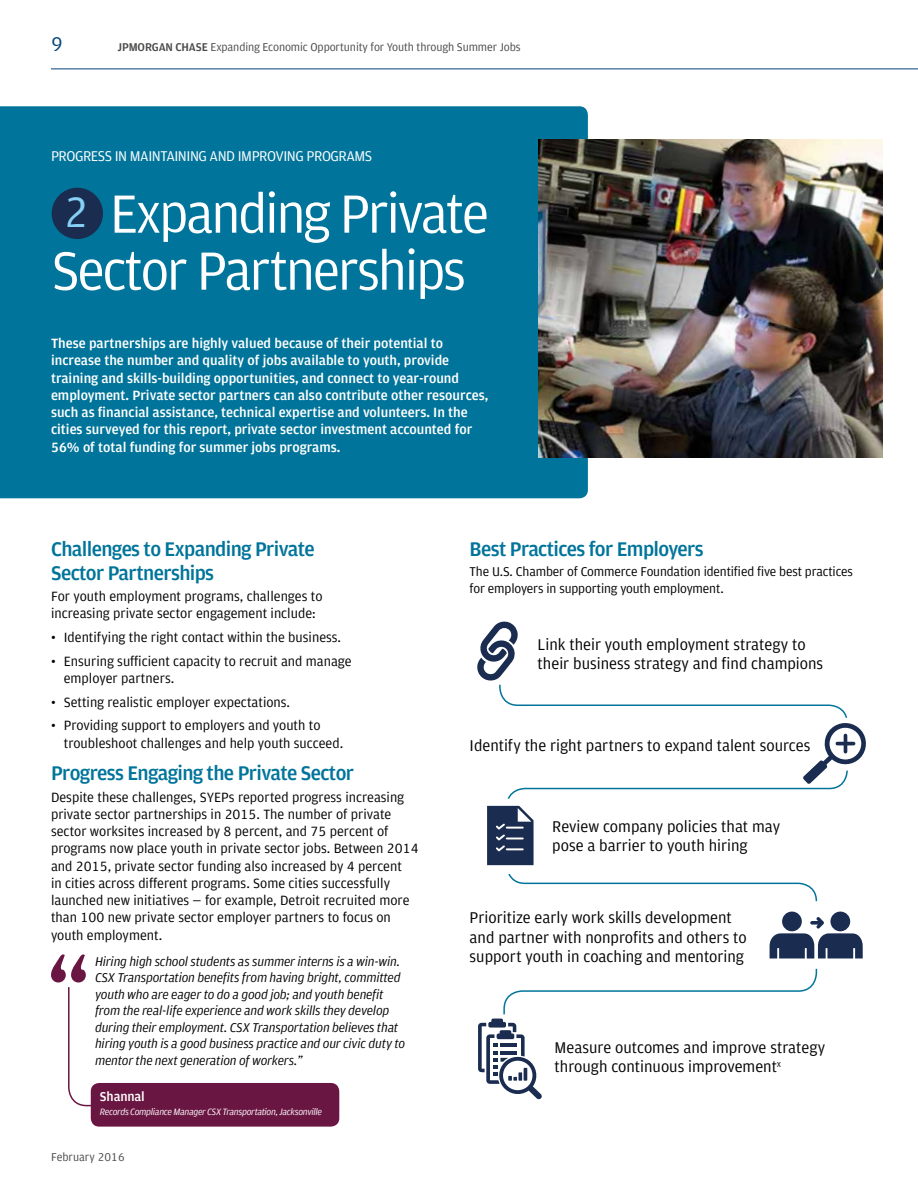
<style>
.page{position:relative;width:918px;height:1188px;background:#fff}
.page>*{position:absolute;margin:0;border:0;box-sizing:border-box;transform-origin:0 0}
.t1{font:57px/57px "Amplitude TF";letter-spacing:-.04em;color:#fff}
.t2{font:700 21px/24px "Amplitude TF";letter-spacing:-.03em;color:#00749a}
.t3{font:21px "Amplitude TF";color:#004379}
.t4{font:16.5px/19.5px "Amplitude TF";color:#000}
.t5{font:15px "Amplitude TF";letter-spacing:-.03em;color:#fff}
.t6{font:14.25px/17.2px "Amplitude TF";color:#000}
.t7{font:700 14.25px/17.2px "Amplitude TF";color:#fff}
.t8{font:italic 13.5px/16.5px "Amplitude TF";letter-spacing:-.01em;color:#000}
.t9{font:13.5px/16.5px "Amplitude TF";letter-spacing:-.01em;color:#000}
.t10{font:700 13.5px "Amplitude TF";letter-spacing:-.01em;color:#fff}
.t11{font:12px "Amplitude TF";letter-spacing:-.01em;color:#4a4a49}
.t12{font:italic 9.75px "Amplitude TF";letter-spacing:-.03em;color:#fff}
.s1{font-weight:700}
.s2{font-size:45px;color:#86d0f5}
</style>
<div class="page">
<hr style="left:51px;top:69px;width:867px;height:1px;background:#004379">
<div style="left:0;top:106px;width:588px;height:392px;background:#00749a"></div>
<img style="left:538px;top:139px;width:345px;height:319px">
<div style="left:52px;top:188px;width:51px;height:51px;background:#1a2c50;border-radius:50%"></div>
<div style="left:91px;top:1083px;width:248px;height:44px;background:#6a1642;border-radius:9px"></div>
<svg style="left:51px;top:954px;width:48px;height:153px"></svg>
<svg style="left:499px;top:685px;width:350px;height:329px"></svg>
<div style="left:819px;top:718px;width:53px;height:53px;background:#fff;border-radius:50%"></div>
<div style="left:470px;top:799px;width:75px;height:75px;background:#fff;border-radius:50%"></div>
<div style="left:783px;top:901px;width:68px;height:68px;background:#fff;border-radius:50%"></div>
<svg style="left:477px;top:621px;width:41px;height:60px"></svg>
<svg style="left:803px;top:721px;width:63px;height:63px"></svg>
<svg style="left:487px;top:806px;width:47px;height:59px"></svg>
<div style="left:782px;top:912px;width:20px;height:19px;background:#1a2c50;border-radius:50%"></div>
<div style="left:830px;top:912px;width:20px;height:19px;background:#1a2c50;border-radius:50%"></div>
<svg style="left:770px;top:917px;width:93px;height:42px"></svg>
<svg style="left:478px;top:1019px;width:64px;height:81px"></svg>
<h2 class="t3" style="left:51px;top:32px;width:13px">9</h2>
<p class="t11" style="left:118px;top:40px;width:405px"><span class="s1">JPMORGAN CHASE</span> Expanding Economic Opportunity for Youth through Summer Jobs</p>
<p class="t5" style="left:51px;top:147px;width:323px">PROGRESS IN MAINTAINING AND IMPROVING PROGRAMS</p>
<h1 class="t1" style="left:52px;top:186px;width:439px"><span class="s2">2</span> Expanding Private<br>Sector Partnerships</h1>
<p class="t7" style="left:51px;top:335px;width:439px">These partnerships are highly valued because of their potential to increase the number and quality of jobs available to youth, provide training and skills-building opportunities, and connect to year-round employment. Private sector partners can also contribute other resources, such as financial assistance, technical expertise and volunteers. In the cities surveyed for this report, private sector investment accounted for 56% of total funding for summer jobs programs.</p>
<h2 class="t2" style="left:51px;top:537px;width:265px">Challenges to Expanding Private<br>Sector Partnerships</h2>
<p class="t6" style="left:51px;top:588px;width:273px">For youth employment programs, challenges to increasing private sector engagement include:</p>
<p class="t6" style="left:51px;top:629px;width:292px">• Identifying the right contact within the business.</p>
<p class="t6" style="left:64px;top:652px;width:290px;text-indent:-13px">• Ensuring sufficient capacity to recruit and manage employer partners.</p>
<p class="t6" style="left:51px;top:693px;width:241px">• Setting realistic employer expectations.</p>
<p class="t6" style="left:64px;top:717px;width:281px;text-indent:-13px">• Providing support to employers and youth to troubleshoot challenges and help youth succeed.</p>
<h2 class="t2" style="left:51px;top:761px;width:305px">Progress Engaging the Private Sector</h2>
<p class="t6" style="left:51px;top:788px;width:369px">Despite these challenges, SYEPs reported progress increasing private sector partnerships in 2015. The number of private sector worksites increased by 8 percent, and 75 percent of programs now place youth in private sector jobs. Between 2014 and 2015, private sector funding also increased by 4 percent<br>in cities across different programs. Some cities successfully launched new initiatives — for example, Detroit recruited more than 100 new private sector employer partners to focus on youth employment.</p>
<p class="t8" style="left:95px;top:953px;width:312px">Hiring high school students as summer interns is a win-win.<br>CSX Transportation benefits from having bright, committed youth who are eager to do a good job; and youth benefit from the real-life experience and work skills they develop during their employment. CSX Transportation believes that hiring youth is a good business practice and our civic duty to mentor the next generation of workers.”</p>
<p class="t10" style="left:100px;top:1089px;width:46px">Shannal</p>
<p class="t12" style="left:100px;top:1106px;width:224px">Records Compliance Manager CSX Transportation, Jacksonville</p>
<p class="t11" style="left:51px;top:1151px;width:75px">February 2016</p>
<h2 class="t2" style="left:470px;top:537px;width:236px">Best Practices for Employers</h2>
<p class="t9" style="left:470px;top:564px;width:385px">The U.S. Chamber of Commerce Foundation identified five best practices for employers in supporting youth employment.</p>
<p class="t4" style="left:538px;top:635px;width:287px">Link their youth employment strategy to their business strategy and find champions</p>
<p class="t4" style="left:470px;top:736px;width:342px">Identify the right partners to expand talent sources</p>
<p class="t4" style="left:552px;top:817px;width:229px">Review company policies that may pose a barrier to youth hiring</p>
<p class="t4" style="left:470px;top:908px;width:279px">Prioritize early work skills development and partner with nonprofits and others to support youth in coaching and mentoring</p>
<p class="t4" style="left:555px;top:1037px;width:272px">Measure outcomes and improve strategy through continuous improvement<sup>x</sup></p>
</div>
